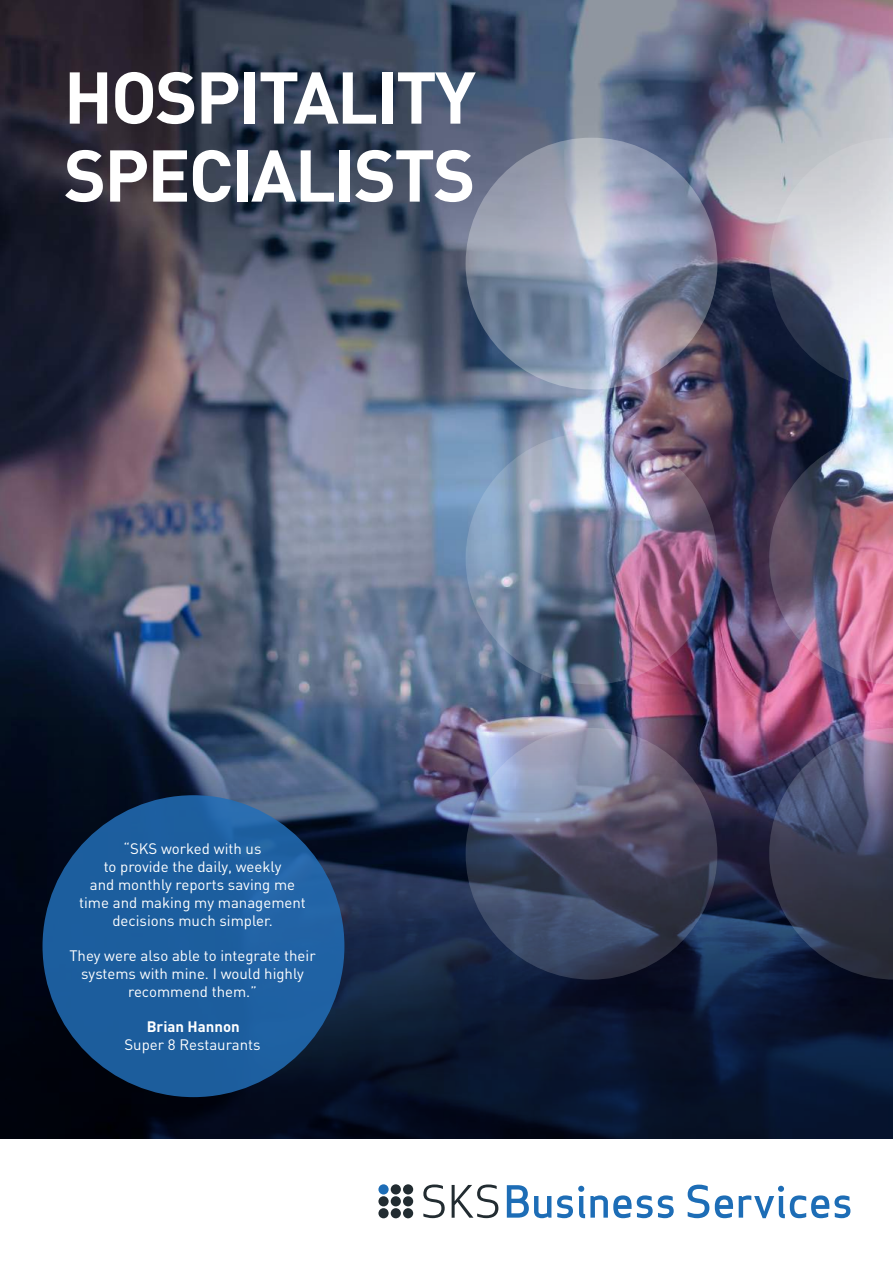
<style>
.page{position:relative;width:893px;height:1263px;background:#fff}
.page>*{position:absolute;margin:0;border:0;box-sizing:border-box;transform-origin:0 0}
.t1{font:700 72px/78px "DIN";letter-spacing:-.03em;color:#fff}
.t2{font:15px/18px "DIN";color:#fff;text-align:center}
.t3{font:700 15px "DIN";color:#fff}
</style>
<div class="page">
<img style="left:0;top:0;width:893px;height:718px">
<svg style="left:0;top:718px;width:893px;height:421px;background:#18223b"></svg>
<svg style="left:423px;top:1184px;width:22px;height:34px"></svg>
<svg style="left:452px;top:1184px;width:46px;height:34px"></svg>
<svg style="left:507px;top:1185px;width:44px;height:33px"></svg>
<svg style="left:557px;top:1186px;width:117px;height:32px"></svg>
<svg style="left:688px;top:1184px;width:21px;height:34px"></svg>
<svg style="left:715px;top:1195px;width:18px;height:23px"></svg>
<svg style="left:739px;top:1186px;width:111px;height:32px"></svg>
<svg style="left:378px;top:1184px;width:35px;height:34px"></svg>
<div style="left:378px;top:1184px;width:11px;height:10px;background:#1d6db6;border-radius:50%"></div>
<svg style="left:769px;top:138px;width:124px;height:251px"></svg>
<svg style="left:466px;top:138px;width:251px;height:251px;background:#939cb1"></svg>
<svg style="left:466px;top:728px;width:251px;height:252px;background:#545a72"></svg>
<img style="left:466px;top:433px;width:251px;height:251px;border-radius:50%">
<svg style="left:769px;top:728px;width:124px;height:252px;background:#3e405a"></svg>
<img style="left:769px;top:433px;width:124px;height:251px">
<div style="left:43px;top:795px;width:301px;height:302px;background:#1c5e9e;border-radius:50%"></div>
<h1 class="t1" style="left:64px;top:56px;width:414px">HOSPITALITY<br>SPECIALISTS</h1>
<p class="t2" style="left:79px;top:839px;width:228px">“SKS worked with us<br>to provide the daily, weekly<br>and monthly reports saving me time and making my management decisions much simpler.</p>
<p class="t2" style="left:69px;top:946px;width:248px">They were also able to integrate their systems with mine. I would highly recommend them.”</p>
<p class="t3" style="left:147px;top:1017px;width:95px">Brian Hannon</p>
<p class="t2" style="left:124px;top:1035px;width:138px">Super 8 Restaurants</p>
</div>
